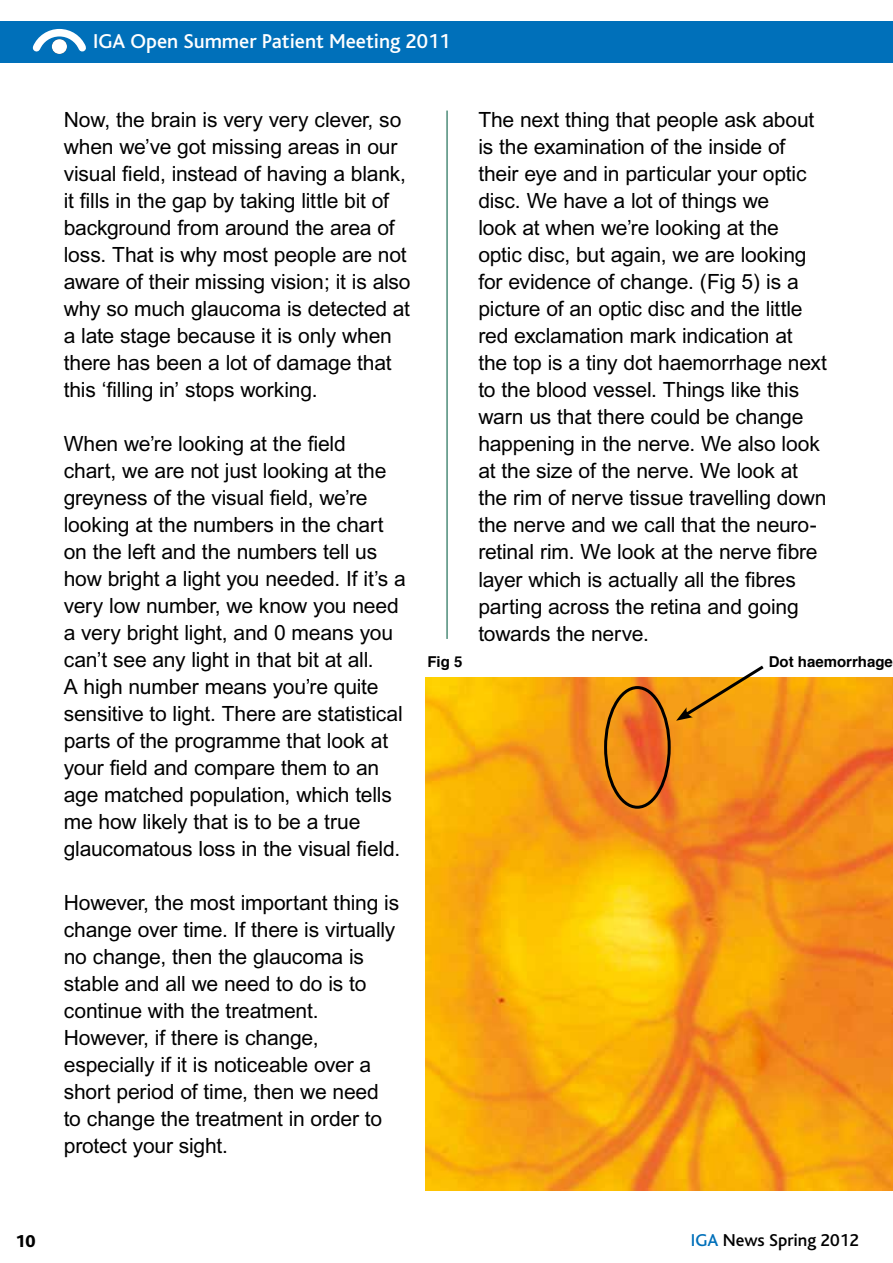
<style>
.page{position:relative;width:893px;height:1263px;background:#fff}
.page>*{position:absolute;margin:0;border:0;box-sizing:border-box;transform-origin:0 0}
.t1{font:21px/27px "Arial";letter-spacing:-.01em;color:#000}
.t2{font:500 21px "Bliss";color:#fff}
.t3{font:500 18px "Bliss";color:#000}
.t4{font:800 18px "Bliss";color:#000}
.t5{font:700 15px "Helvetica";color:#000}
.s1{color:#0070ba}
</style>
<div class="page">
<div style="left:0;top:21px;width:893px;height:41px;background:#0070ba"></div>
<svg style="left:32px;top:28px;width:54px;height:26px"></svg>
<div style="left:52px;top:39px;width:15px;height:15px;background:#fff;border-radius:50%"></div>
<hr style="left:446px;top:111px;width:2px;height:528px;background:#12664d">
<img style="left:425px;top:678px;width:468px;height:513px">
<div style="left:604px;top:686px;width:67px;height:123px;border:3px solid #000;border-radius:50%"></div>
<svg style="left:676px;top:665px;width:91px;height:56px"></svg>
<p class="t2" style="left:93px;top:31px;width:359px">IGA Open Summer Patient Meeting 2011</p>
<p class="t1" style="left:64px;top:106px;width:348px">Now, the brain is very very clever, so when we’ve got missing areas in our visual field, instead of having a blank, it fills in the gap by taking little bit of background from around the area of loss. That is why most people are not aware of their missing vision; it is also why so much glaucoma is detected at a late stage because it is only when there has been a lot of damage that this ‘filling in’ stops working.</p>
<p class="t1" style="left:64px;top:430px;width:344px">When we’re looking at the field<br>chart, we are not just looking at the greyness of the visual field, we’re looking at the numbers in the chart on the left and the numbers tell us how bright a light you needed. If it’s a very low number, we know you need a very bright light, and 0 means you can’t see any light in that bit at all.<br>A high number means you’re quite sensitive to light. There are statistical parts of the programme that look at your field and compare them to an age matched population, which tells me how likely that is to be a true glaucomatous loss in the visual field.</p>
<p class="t1" style="left:64px;top:889px;width:337px">However, the most important thing is change over time. If there is virtually no change, then the glaucoma is stable and all we need to do is to continue with the treatment.<br>However, if there is change, especially if it is noticeable over a short period of time, then we need to change the treatment in order to protect your sight.</p>
<p class="t1" style="left:478px;top:106px;width:350px">The next thing that people ask about is the examination of the inside of their eye and in particular your optic disc. We have a lot of things we<br>look at when we’re looking at the optic disc, but again, we are looking for evidence of change. (Fig 5) is a picture of an optic disc and the little red exclamation mark indication at<br>the top is a tiny dot haemorrhage next to the blood vessel. Things like this warn us that there could be change happening in the nerve. We also look at the size of the nerve. We look at the rim of nerve tissue travelling down the nerve and we call that the neuro&shy;retinal rim. We look at the nerve fibre layer which is actually all the fibres parting across the retina and going towards the nerve.</p>
<p class="t5" style="left:427px;top:650px;width:37px">Fig 5</p>
<p class="t5" style="left:769px;top:650px;width:126px">Dot haemorrhage</p>
<p class="t4" style="left:16px;top:1232px;width:22px">10</p>
<p class="t3" style="left:691px;top:1231px;width:170px"><span class="s1">IGA</span> News Spring 2012</p>
</div>
